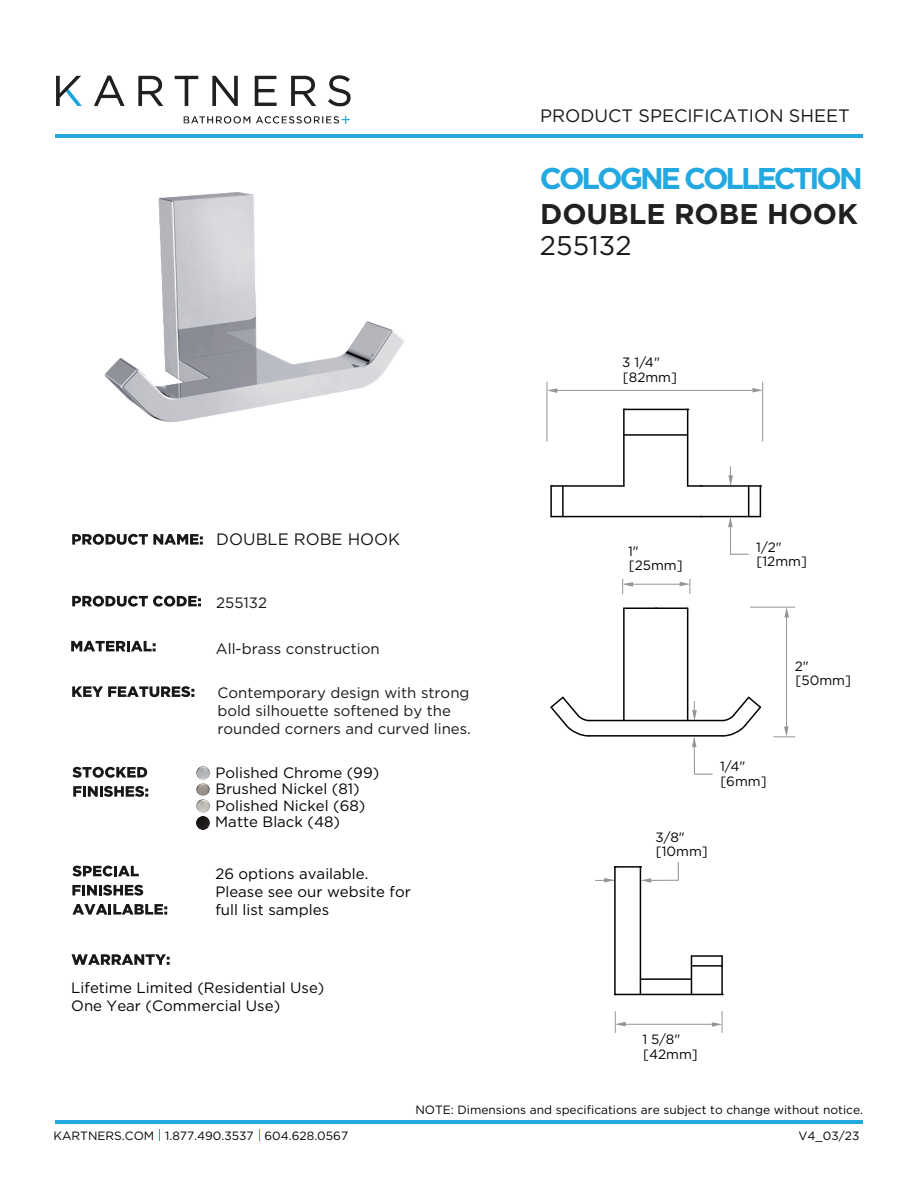
<style>
.page{position:relative;width:918px;height:1188px;background:#fff}
.page>*{position:absolute;margin:0;border:0;box-sizing:border-box;transform-origin:0 0}
.t1{font:700 30px "Gotham";letter-spacing:-.1em;color:#23a8e0}
.t2{font:700 28.5px "Gotham";color:#221f21}
.t3{font:27px "Gotham";color:#181817}
.t4{font:18px "Gotham";color:#181817}
.t5{font:16.5px "Gotham";color:#181817}
.t6{font:15px/18px "Gotham";color:#030303}
.t7{font:15px/18px "Gotham";color:#181817}
.t8{font:13.5px/14.9px "Gotham";color:#030303}
.t9{font:12px "Gotham";color:#030303}
</style>
<div class="page">
<hr style="left:55px;top:134px;width:808px;height:4px;background:#23a8e0">
<hr style="left:55px;top:1120px;width:808px;height:4px;background:#23a8e0">
<img style="left:56px;top:76px;width:295px;height:48px">
<svg style="left:72px;top:534px;width:131px;height:11px"></svg>
<svg style="left:72px;top:596px;width:129px;height:11px"></svg>
<svg style="left:72px;top:767px;width:75px;height:11px"></svg>
<svg style="left:73px;top:786px;width:75px;height:11px"></svg>
<svg style="left:72px;top:686px;width:122px;height:11px"></svg>
<svg style="left:72px;top:954px;width:98px;height:11px"></svg>
<svg style="left:71px;top:641px;width:85px;height:10px"></svg>
<svg style="left:72px;top:866px;width:67px;height:11px"></svg>
<svg style="left:72px;top:885px;width:71px;height:11px"></svg>
<svg style="left:72px;top:904px;width:95px;height:11px"></svg>
<hr style="left:550px;top:486px;width:2px;height:31px;background:#030303">
<hr style="left:562px;top:486px;width:2px;height:31px;background:#030303">
<hr style="left:551px;top:516px;width:209px;height:1px;background:#030303">
<hr style="left:623px;top:409px;width:2px;height:77px;background:#030303">
<hr style="left:688px;top:485px;width:72px;height:2px;background:#030303">
<hr style="left:551px;top:485px;width:73px;height:2px;background:#030303">
<hr style="left:687px;top:409px;width:1px;height:77px;background:#030303">
<hr style="left:624px;top:434px;width:64px;height:2px;background:#030303">
<hr style="left:624px;top:409px;width:64px;height:1px;background:#030303">
<hr style="left:748px;top:486px;width:1px;height:31px;background:#030303">
<hr style="left:760px;top:486px;width:1px;height:31px;background:#030303">
<hr style="left:589px;top:735px;width:133px;height:2px;background:#030303">
<hr style="left:589px;top:720px;width:133px;height:1px;background:#030303">
<hr style="left:623px;top:608px;width:2px;height:113px;background:#030303">
<hr style="left:687px;top:608px;width:1px;height:113px;background:#030303">
<hr style="left:624px;top:607px;width:64px;height:2px;background:#030303">
<hr style="left:615px;top:994px;width:107px;height:1px;background:#030303">
<hr style="left:721px;top:956px;width:2px;height:38px;background:#030303">
<hr style="left:640px;top:978px;width:51px;height:2px;background:#030303">
<hr style="left:691px;top:965px;width:31px;height:2px;background:#030303">
<hr style="left:691px;top:956px;width:1px;height:38px;background:#030303">
<hr style="left:691px;top:955px;width:31px;height:2px;background:#030303">
<hr style="left:640px;top:867px;width:1px;height:127px;background:#030303">
<hr style="left:614px;top:867px;width:2px;height:127px;background:#030303">
<hr style="left:615px;top:866px;width:25px;height:2px;background:#030303">
<svg style="left:550px;top:696px;width:41px;height:41px"></svg>
<svg style="left:721px;top:696px;width:41px;height:41px"></svg>
<hr style="left:624px;top:584px;width:57px;height:1px;background:#939598">
<svg style="left:680px;top:579px;width:11px;height:15px"></svg>
<svg style="left:622px;top:579px;width:11px;height:15px"></svg>
<hr style="left:547px;top:382px;width:1px;height:59px;background:#939598">
<hr style="left:762px;top:382px;width:1px;height:60px;background:#939598">
<hr style="left:549px;top:390px;width:205px;height:1px;background:#939598">
<svg style="left:752px;top:388px;width:11px;height:4px"></svg>
<svg style="left:547px;top:388px;width:10px;height:5px"></svg>
<svg style="left:728px;top:466px;width:5px;height:20px"></svg>
<svg style="left:728px;top:517px;width:21px;height:38px"></svg>
<hr style="left:750px;top:607px;width:45px;height:1px;background:#939598">
<hr style="left:786px;top:616px;width:1px;height:119px;background:#939598">
<svg style="left:784px;top:607px;width:5px;height:10px"></svg>
<svg style="left:774px;top:726px;width:21px;height:12px"></svg>
<svg style="left:692px;top:701px;width:5px;height:19px"></svg>
<svg style="left:692px;top:737px;width:21px;height:38px"></svg>
<svg style="left:595px;top:878px;width:20px;height:5px"></svg>
<svg style="left:640px;top:862px;width:39px;height:21px"></svg>
<hr style="left:617px;top:1024px;width:96px;height:1px;background:#939598">
<svg style="left:712px;top:1011px;width:11px;height:22px"></svg>
<svg style="left:615px;top:1011px;width:11px;height:22px"></svg>
<img style="left:104px;top:192px;width:301px;height:230px">
<svg style="left:197px;top:767px;width:13px;height:62px"></svg>
<p class="t4" style="left:540px;top:105px;width:311px">PRODUCT SPECIFICATION SHEET</p>
<h1 class="t1" style="left:540px;top:161px;width:324px">COLOGNE COLLECTION</h1>
<h2 class="t2" style="left:540px;top:198px;width:319px">DOUBLE ROBE HOOK</h2>
<h3 class="t3" style="left:540px;top:231px;width:93px">255132</h3>
<p class="t5" style="left:216px;top:530px;width:185px">DOUBLE ROBE HOOK</p>
<p class="t7" style="left:216px;top:594px;width:52px">255132</p>
<p class="t7" style="left:216px;top:639px;width:165px">All-brass construction</p>
<p class="t7" style="left:217px;top:683px;width:255px">Contemporary design with strong bold silhouette softened by the rounded corners and curved lines.</p>
<p class="t6" style="left:215px;top:764px;width:165px;line-height:16.5px">Polished Chrome (99)<br>Brushed Nickel (81)</p>
<p class="t6" style="left:215px;top:796px;width:152px">Polished Nickel (68)</p>
<p class="t6" style="left:215px;top:813px;width:126px">Matte Black (48)</p>
<p class="t6" style="left:215px;top:864px;width:197px">26 options available.<br>Please see our website for full list samples</p>
<p class="t6" style="left:71px;top:978px;width:255px">Lifetime Limited (Residential Use)<br>One Year (Commercial Use)</p>
<p class="t8" style="left:622px;top:355px;width:56px">3 1/4" [82mm]</p>
<p class="t8" style="left:628px;top:543px;width:56px">1" [25mm]</p>
<p class="t8" style="left:756px;top:539px;width:52px;line-height:14.2px">1/2" [12mm]</p>
<p class="t8" style="left:720px;top:759px;width:48px;line-height:14.2px">1/4" [6mm]</p>
<p class="t8" style="left:656px;top:830px;width:54px;line-height:14.2px">3/8" [10mm]</p>
<p class="t8" style="left:795px;top:658px;width:58px">2" [50mm]</p>
<p class="t8" style="left:642px;top:1031px;width:57px">1 5/8" [42mm]</p>
<p class="t9" style="left:415px;top:1104px;width:449px">NOTE: Dimensions and specifications are subject to change without notice.</p>
<p class="t9" style="left:53px;top:1129px;width:296px">KARTNERS.COM 1.877.490.3537 604.628.0567</p>
<p class="t9" style="left:799px;top:1129px;width:62px">V4_03/23</p>
</div>
